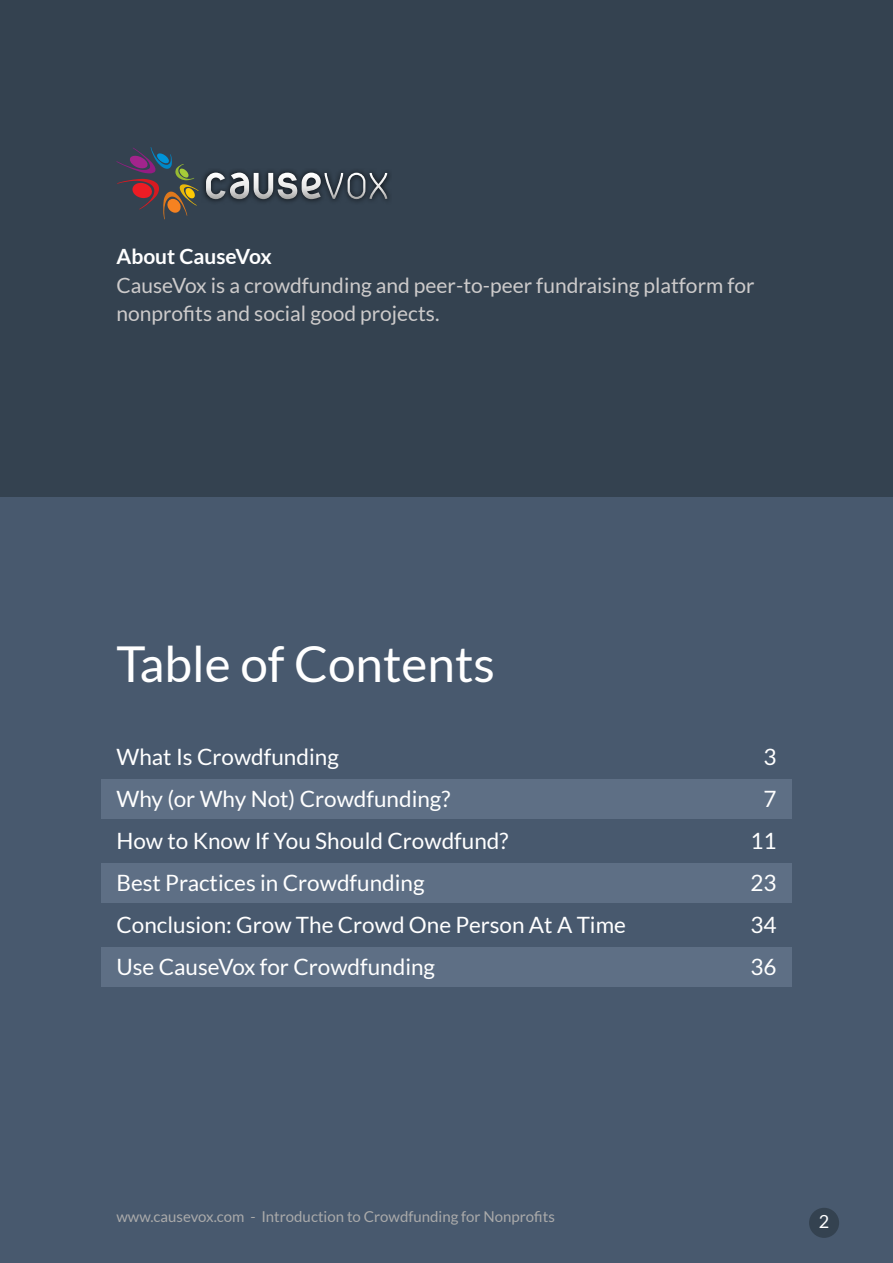
<style>
.page{position:relative;width:893px;height:1263px;background:#344250}
.page>*{position:absolute;margin:0;border:0;box-sizing:border-box;transform-origin:0 0}
.t1{font:49.5px "Lato";color:#fff}
.t2{font:22.5px/42px "Lato";color:#fff}
.t3{font:21px/28.5px "Lato";color:#cdcbcb}
.t4{font:700 21px "Lato";color:#fff}
.t5{font:18px "Lato";color:#fff}
.t6{font:15px "Lato";color:#aaa}
</style>
<div class="page">
<div style="left:0;top:497px;width:893px;height:766px;background:#48596e"></div>
<div style="left:809px;top:1208px;width:30px;height:30px;background:#344250;border-radius:50%"></div>
<div style="left:101px;top:779px;width:690px;height:40px;background:#5e6f85"></div>
<div style="left:101px;top:947px;width:690px;height:40px;background:#5e6f85"></div>
<div style="left:101px;top:864px;width:690px;height:39px;background:#5e6f85"></div>
<svg style="left:116px;top:147px;width:83px;height:72px"></svg>
<div style="left:201px;top:168px;width:191px;height:36px;background:#000;opacity:.75"></div>
<svg style="left:206px;top:173px;width:181px;height:26px"></svg>
<p class="t4" style="left:116px;top:245px;width:157px">About CauseVox</p>
<p class="t3" style="left:116px;top:271px;width:640px">CauseVox is a crowdfunding and peer-to-peer fundraising platform for nonprofits and social good projects.</p>
<h1 class="t1" style="left:116px;top:637px;width:380px">Table of Contents</h1>
<p class="t2" style="left:116px;top:735px;width:511px">What Is Crowdfunding<br>Why (or Why Not) Crowdfunding?<br>How to Know If You Should Crowdfund?<br>Best Practices in Crowdfunding<br>Conclusion: Grow The Crowd One Person At A Time<br>Use CauseVox for Crowdfunding</p>
<p class="t2" style="left:750px;top:735px;width:28px;text-align:center">3<br>7<br>11<br>23<br>34<br>36</p>
<p class="t6" style="left:116px;top:1208px;width:440px">www.causevox.com - Introduction to Crowdfunding for Nonprofits</p>
<p class="t5" style="left:819px;top:1212px;width:12px">2</p>
</div>
